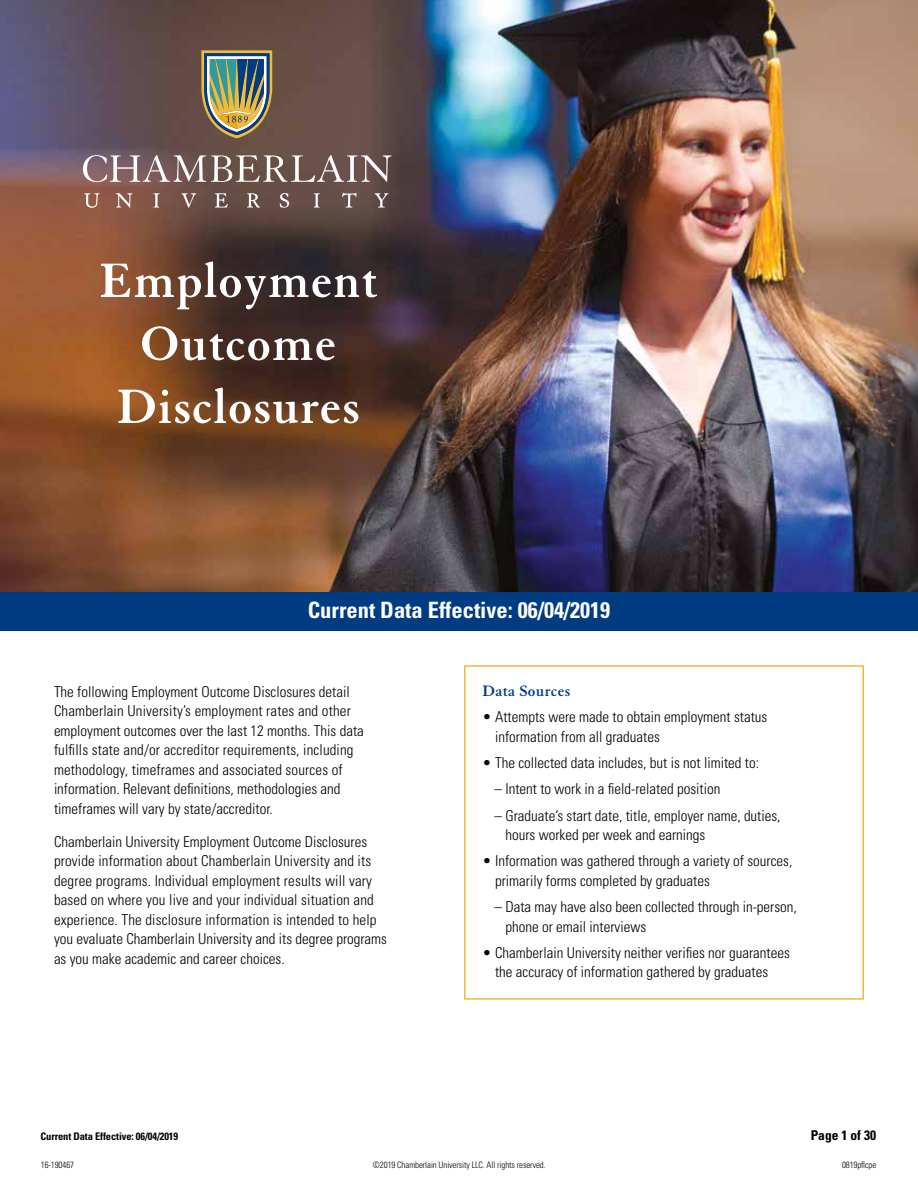
<style>
.page{position:relative;width:918px;height:1188px;background:#fff}
.page>*{position:absolute;margin:0;border:0;box-sizing:border-box;transform-origin:0 0}
.t1{font:700 52.5px/63px "Granjon LT Std";letter-spacing:.02em;color:#fff;text-align:center}
.t2{font:700 condensed 22.5px "Univers";color:#fff}
.t3{font:700 16.5px "Granjon LT Std";letter-spacing:.02em;color:#003c82}
.t4{font:300 condensed 15px/19.5px "Univers";color:#000}
.t5{font:700 condensed 13.5px "Univers";color:#000}
.t6{font:700 condensed 10.5px "Univers";letter-spacing:-.01em;color:#000}
.t7{font:300 condensed 9px "Univers";letter-spacing:-.005em;color:#000}
</style>
<div class="page">
<img style="left:0;top:0;width:918px;height:592px">
<div style="left:464px;top:665px;width:400px;height:335px;border:2px solid #ecbb3f"></div>
<div style="left:0;top:592px;width:918px;height:39px;background:#003c82"></div>
<svg style="left:83px;top:155px;width:309px;height:27px"></svg>
<svg style="left:84px;top:193px;width:15px;height:15px"></svg>
<svg style="left:116px;top:193px;width:16px;height:15px"></svg>
<svg style="left:154px;top:193px;width:5px;height:15px"></svg>
<svg style="left:182px;top:193px;width:14px;height:15px"></svg>
<svg style="left:215px;top:193px;width:13px;height:15px"></svg>
<svg style="left:247px;top:193px;width:13px;height:15px"></svg>
<svg style="left:280px;top:193px;width:9px;height:15px"></svg>
<svg style="left:314px;top:193px;width:6px;height:15px"></svg>
<svg style="left:342px;top:193px;width:14px;height:15px"></svg>
<svg style="left:375px;top:193px;width:13px;height:15px"></svg>
<svg style="left:201px;top:50px;width:71px;height:88px"></svg>
<h1 class="t1" style="left:99px;top:249px;width:279px">Employment<br>Outcome<br>Disclosures</h1>
<h2 class="t2" style="left:308px;top:597px;width:304px">Current Data Effective: 06/04/2019</h2>
<p class="t4" style="left:54px;top:681px;width:311px">The following Employment Outcome Disclosures detail Chamberlain University’s employment rates and other employment outcomes over the last 12 months. This data fulfills state and/or accreditor requirements, including methodology, timeframes and associated sources of information. Relevant definitions, methodologies and timeframes will vary by state/accreditor.</p>
<p class="t4" style="left:54px;top:831px;width:335px">Chamberlain University Employment Outcome Disclosures provide information about Chamberlain University and its degree programs. Individual employment results will vary based on where you live and your individual situation and experience. The disclosure information is intended to help you evaluate Chamberlain University and its degree programs as you make academic and career choices.</p>
<p class="t3" style="left:483px;top:682px;width:89px">Data Sources</p>
<p class="t4" style="left:495px;top:707px;width:274px;text-indent:-12px">• Attempts were made to obtain employment status information from all graduates</p>
<p class="t4" style="left:483px;top:753px;width:278px">• The collected data includes, but is not limited to:</p>
<p class="t4" style="left:495px;top:779px;width:227px">– Intent to work in a field-related position</p>
<p class="t4" style="left:505px;top:805px;width:277px;text-indent:-11px">– Graduate’s start date, title, employer name, duties, hours worked per week and earnings</p>
<p class="t4" style="left:495px;top:851px;width:299px;text-indent:-12px">• Information was gathered through a variety of sources, primarily forms completed by graduates</p>
<p class="t4" style="left:505px;top:897px;width:293px;text-indent:-11px">– Data may have also been collected through in-person, phone or email interviews</p>
<p class="t4" style="left:495px;top:943px;width:296px;text-indent:-12px">• Chamberlain University neither verifies nor guarantees the accuracy of information gathered by graduates</p>
<p class="t6" style="left:40px;top:1130px;width:139px">Current Data Effective: 06/04/2019</p>
<p class="t5" style="left:811px;top:1127px;width:67px">Page 1 of 30</p>
<p class="t7" style="left:41px;top:1159px;width:35px">16-190467</p>
<p class="t7" style="left:373px;top:1159px;width:174px">©2019 Chamberlain University LLC. All rights reserved.</p>
<p class="t7" style="left:842px;top:1159px;width:36px">0819pflcpe</p>
</div>
